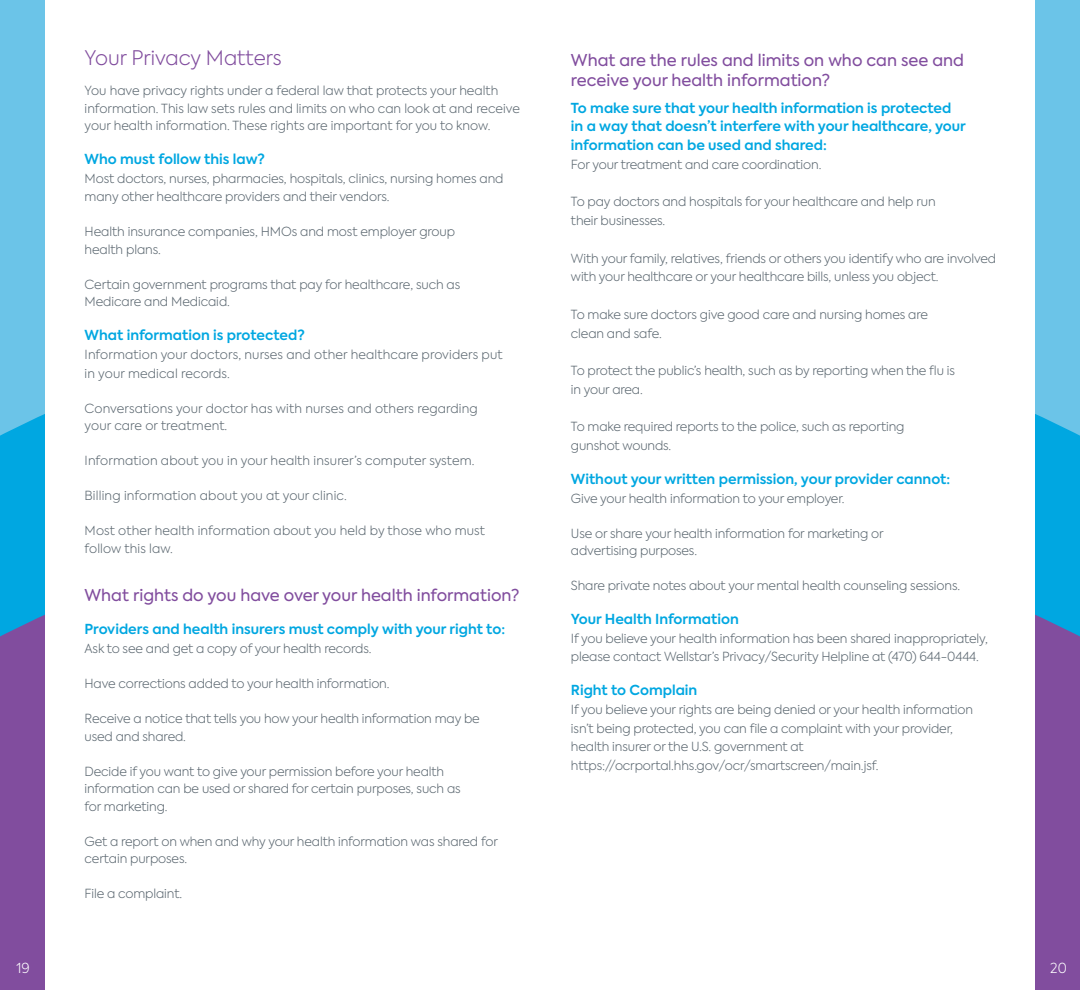
<style>
.page{position:relative;width:1080px;height:990px;background:#fff}
.page>*{position:absolute;margin:0;border:0;box-sizing:border-box;transform-origin:0 0}
.t1{font:300 20px "Axiforma";color:#814d9e}
.t2{font:16.25px/20px "Axiforma";color:#814d9e}
.t3{font:600 13.75px/18.8px "Axiforma";color:#00a7e1}
.t4{font:300 13.75px "Axiforma";color:#fff}
.t5{font:300 12.5px/18.8px "Axiforma";letter-spacing:-.01em;color:#5b6770}
.t6{font:300 12.5px/17.5px "Axiforma";letter-spacing:.01em;color:#5b6770}
</style>
<div class="page">
<div style="left:1035px;top:0;width:45px;height:940px;background:#6bc4e8"></div>
<svg style="left:1035px;top:414px;width:45px;height:576px;background:#536eb6"></svg>
<div style="left:0;top:0;width:45px;height:940px;background:#6bc4e8"></div>
<svg style="left:0;top:414px;width:45px;height:576px;background:#536eb6"></svg>
<h1 class="t1" style="left:85px;top:45px;width:199px">Your Privacy Matters</h1>
<p class="t5" style="left:85px;top:82px;width:437px;line-height:17.5px">You have privacy rights under a federal law that protects your health information. This law sets rules and limits on who can look at and receive your health information. These rights are important for you to know.</p>
<p class="t3" style="left:85px;top:150px;width:182px">Who must follow this law?</p>
<p class="t5" style="left:85px;top:169px;width:420px">Most doctors, nurses, pharmacies, hospitals, clinics, nursing homes and many other healthcare providers and their vendors.</p>
<p class="t5" style="left:85px;top:223px;width:372px;line-height:17.5px">Health insurance companies, HMOs and most employer group health plans.</p>
<p class="t5" style="left:85px;top:275px;width:377px;line-height:17.5px">Certain government programs that pay for healthcare, such as<br>Medicare and Medicaid.</p>
<p class="t3" style="left:85px;top:326px;width:222px">What information is protected?</p>
<p class="t6" style="left:85px;top:345px;width:420px;line-height:18.8px">Information your doctors, nurses and other healthcare providers put in your medical records.</p>
<p class="t6" style="left:85px;top:399px;width:395px">Conversations your doctor has with nurses and others regarding your care or treatment.</p>
<p class="t6" style="left:85px;top:452px;width:392px">Information about you in your health insurer’s computer system.</p>
<p class="t6" style="left:85px;top:487px;width:264px">Billing information about you at your clinic.</p>
<p class="t6" style="left:85px;top:522px;width:402px">Most other health information about you held by those who must follow this law.</p>
<h2 class="t2" style="left:85px;top:585px;width:436px">What rights do you have over your health information?</h2>
<p class="t3" style="left:85px;top:620px;width:422px">Providers and health insurers must comply with your right to:</p>
<p class="t5" style="left:85px;top:639px;width:288px">Ask to see and get a copy of your health records.</p>
<p class="t5" style="left:85px;top:674px;width:306px">Have corrections added to your health information.</p>
<p class="t5" style="left:85px;top:710px;width:397px;line-height:17.5px">Receive a notice that tells you how your health information may be used and shared.</p>
<p class="t5" style="left:85px;top:762px;width:378px;line-height:17.5px">Decide if you want to give your permission before your health information can be used or shared for certain purposes, such as for marketing.</p>
<p class="t5" style="left:85px;top:832px;width:415px;line-height:17.5px">Get a report on when and why your health information was shared for certain purposes.</p>
<p class="t5" style="left:85px;top:884px;width:99px">File a complaint.</p>
<h2 class="t2" style="left:571px;top:51px;width:395px">What are the rules and limits on who can see and receive your health information?</h2>
<p class="t3" style="left:571px;top:98px;width:396px">To make sure that your health information is protected in a way that doesn’t interfere with your healthcare, your information can be used and shared:</p>
<p class="t5" style="left:571px;top:155px;width:252px">For your treatment and care coordination.</p>
<p class="t5" style="left:571px;top:192px;width:366px">To pay doctors and hospitals for your healthcare and help run their businesses.</p>
<p class="t5" style="left:571px;top:249px;width:427px">With your family, relatives, friends or others you identify who are involved with your healthcare or your healthcare bills, unless you object.</p>
<p class="t5" style="left:571px;top:305px;width:358px">To make sure doctors give good care and nursing homes are clean and safe.</p>
<p class="t5" style="left:571px;top:361px;width:386px">To protect the public’s health, such as by reporting when the flu is in your area.</p>
<p class="t5" style="left:571px;top:417px;width:335px">To make required reports to the police, such as reporting gunshot wounds.</p>
<p class="t3" style="left:571px;top:470px;width:381px">Without your written permission, your provider cannot:</p>
<p class="t5" style="left:571px;top:489px;width:275px">Give your health information to your employer.</p>
<p class="t5" style="left:571px;top:524px;width:314px;line-height:17.5px">Use or share your health information for marketing or advertising purposes.</p>
<p class="t5" style="left:571px;top:576px;width:391px">Share private notes about your mental health counseling sessions.</p>
<p class="t3" style="left:571px;top:610px;width:169px">Your Health Information</p>
<p class="t5" style="left:571px;top:629px;width:418px">If you believe your health information has been shared inappropriately, please contact Wellstar’s Privacy/Security Helpline at (470) 644-0444.</p>
<p class="t3" style="left:571px;top:681px;width:128px">Right to Complain</p>
<p class="t5" style="left:571px;top:700px;width:404px">If you believe your rights are being denied or your health information isn’t being protected, you can file a complaint with your provider, health insurer or the U.S. government at https://ocrportal.hhs.gov/ocr/smartscreen/main.jsf.</p>
<p class="t4" style="left:16px;top:959px;width:15px">19</p>
<p class="t4" style="left:1050px;top:959px;width:18px">20</p>
</div>
